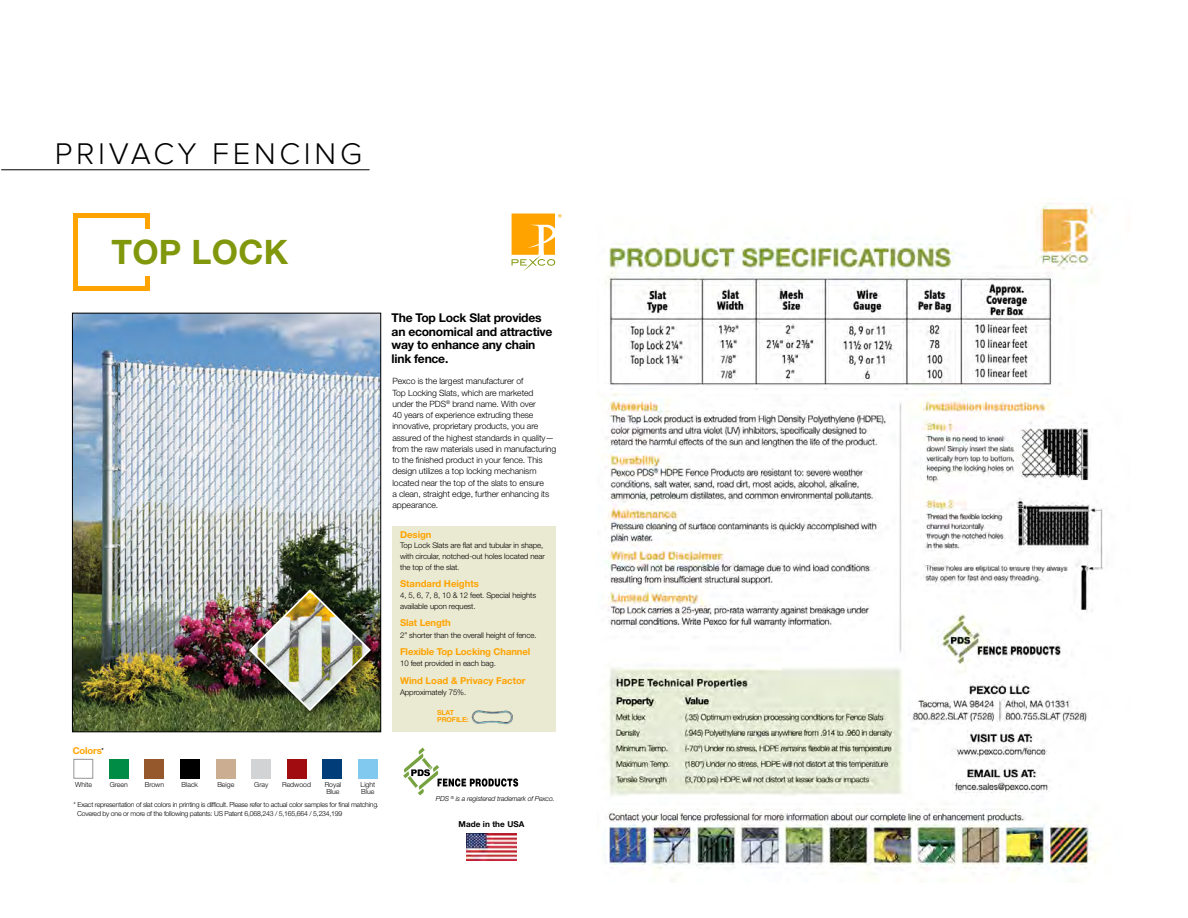
<style>
.page{position:relative;width:1188px;height:918px;background:#fff}
.page>*{position:absolute;margin:0;border:0;box-sizing:border-box;transform-origin:0 0}
.t1{font:700 33.75px "Helvetica Neue LT Std";letter-spacing:.01em;color:#81980d}
.t2{font:300 31.05px "Proxima Nova";letter-spacing:.12em;color:#000}
.t3{font:700 12.15px/13.8px "Helvetica Neue LT Std";letter-spacing:-.02em;color:#000}
.t4{font:700 9.45px "Helvetica Neue LT Std";letter-spacing:-.01em;color:#ffa300}
.t5{font:300 8.7px/11.2px "Helvetica Neue LT Std";letter-spacing:-.01em;color:#000}
.t6{font:700 8.25px "Helvetica Neue LT Std";color:#000101}
.t7{font:300 7.8px/10.4px "Helvetica Neue LT Std";letter-spacing:-.01em;color:#000}
.t8{font:300 6.9px/8.7px "Helvetica Neue LT Std";letter-spacing:-.03em;color:#000}
.t9{font:italic 300 6.9px "Helvetica Neue LT Std";letter-spacing:-.02em;color:#000}
.t10{font:300 6.9px/7.8px "Helvetica Neue LT Std";color:#000}
.t11{font:700 6.9px/7.6px "Helvetica Neue LT Std";letter-spacing:-.01em;color:#ffa300}
.t12{font:3.6px "Helvetica";color:#fff}
</style>
<div class="page">
<hr style="left:1px;top:170px;width:369px;height:1px;background:#000">
<img style="left:74px;top:315px;width:305px;height:415px">
<div style="left:72px;top:313px;width:309px;height:419px;border:1px solid #000"></div>
<svg style="left:512px;top:214px;width:49px;height:57px"></svg>
<div style="left:392px;top:526px;width:164px;height:206px;background:#eae9d1"></div>
<img style="left:471px;top:710px;width:42px;height:15px">
<div style="left:244px;top:584px;width:137px;height:137px;background:#000;opacity:.75"></div>
<img style="left:248px;top:588px;width:124px;height:124px">
<hr style="left:73px;top:214px;width:77px;height:4px;background:#ffa300">
<hr style="left:73px;top:286px;width:77px;height:4px;background:#ffa300">
<hr style="left:73px;top:214px;width:4px;height:76px;background:#ffa300">
<hr style="left:146px;top:214px;width:4px;height:15px;background:#ffa300">
<hr style="left:146px;top:276px;width:4px;height:14px;background:#ffa300">
<svg style="left:403px;top:748px;width:115px;height:47px"></svg>
<img style="left:466px;top:833px;width:51px;height:27px">
<div style="left:74px;top:759px;width:19px;height:19px;border:1px solid #939598"></div>
<div style="left:109px;top:759px;width:20px;height:19px;background:#008c44"></div>
<div style="left:145px;top:759px;width:19px;height:19px;background:#94582c"></div>
<div style="left:180px;top:759px;width:20px;height:19px;background:#000"></div>
<div style="left:216px;top:759px;width:19px;height:19px;background:#cbad91"></div>
<div style="left:252px;top:759px;width:19px;height:19px;background:#d1d3d4"></div>
<div style="left:287px;top:759px;width:19px;height:19px;background:#a10c11"></div>
<div style="left:323px;top:759px;width:19px;height:19px;background:#003d79"></div>
<div style="left:358px;top:759px;width:20px;height:19px;background:#82c9f0"></div>
<img style="left:602px;top:198px;width:501px;height:685px">
<h2 class="t2" style="left:55px;top:139px;width:309px">PRIVACY FENCING</h2>
<h1 class="t1" style="left:111px;top:231px;width:178px">TOP LOCK</h1>
<p class="t4" style="left:73px;top:744px;width:33px">Colors<sup>*</sup></p>
<p class="t8" style="left:75px;top:780px;width:18px">White</p>
<p class="t8" style="left:110px;top:780px;width:20px">Green</p>
<p class="t8" style="left:145px;top:780px;width:21px">Brown</p>
<p class="t8" style="left:182px;top:780px;width:18px">Black</p>
<p class="t8" style="left:217px;top:780px;width:18px">Beige</p>
<p class="t8" style="left:254px;top:780px;width:16px">Gray</p>
<p class="t10" style="left:282px;top:780px;width:30px">Redwood</p>
<p class="t10" style="left:325px;top:780px;width:18px">Royal<br>Blue</p>
<p class="t10" style="left:361px;top:780px;width:16px">Light<br>Blue</p>
<p class="t8" style="left:77px;top:800px;width:303px;text-indent:-3px">* Exact representation of slat colors in printing is difficult. Please refer to actual color samples for final matching.<br>Covered by one or more of the following patents: US Patent 6,068,243 / 5,165,664 / 5,234,199</p>
<h3 class="t3" style="left:392px;top:310px;width:162px">The Top Lock Slat provides an economical and attractive way to enhance any chain link fence.</h3>
<p class="t5" style="left:392px;top:375px;width:165px">Pexco is the largest manufacturer of<br>Top Locking Slats, which are marketed under the PDS<sup>®</sup> brand name. With over<br>40 years of experience extruding these innovative, proprietary products, you are assured of the highest standards in quality— from the raw materials used in manufacturing to the finished product in your fence. This design utilizes a top locking mechanism located near the top of the slats to ensure<br>a clean, straight edge, further enhancing its appearance.</p>
<p class="t4" style="left:400px;top:529px;width:33px">Design</p>
<p class="t7" style="left:400px;top:540px;width:146px">Top Lock Slats are flat and tubular in shape, with circular, notched-out holes located near</p>
<p class="t7" style="left:400px;top:562px;width:61px">the top of the slat.</p>
<p class="t4" style="left:400px;top:578px;width:80px">Standard Heights</p>
<p class="t7" style="left:400px;top:589px;width:137px;line-height:11.2px">4, 5, 6, 7, 8, 10 &amp; 12 feet. Special heights available upon request.</p>
<p class="t4" style="left:400px;top:617px;width:52px">Slat Length</p>
<p class="t7" style="left:400px;top:629px;width:138px">2” shorter than the overall height of fence.</p>
<p class="t4" style="left:400px;top:646px;width:132px">Flexible Top Locking Channel</p>
<p class="t7" style="left:400px;top:658px;width:97px">10 feet provided in each bag.</p>
<p class="t4" style="left:400px;top:674px;width:127px">Wind Load &amp; Privacy Factor</p>
<p class="t7" style="left:400px;top:687px;width:68px">Approximately 75%.</p>
<p class="t11" style="left:437px;top:708px;width:33px">SLAT<br>PROFILE:</p>
<p class="t12" style="left:429px;top:765px;width:4px">®</p>
<p class="t9" style="left:436px;top:795px;width:120px">PDS <sup>®</sup> is a registered trademark of Pexco.</p>
<p class="t6" style="left:459px;top:819px;width:67px">Made in the USA</p>
</div>
